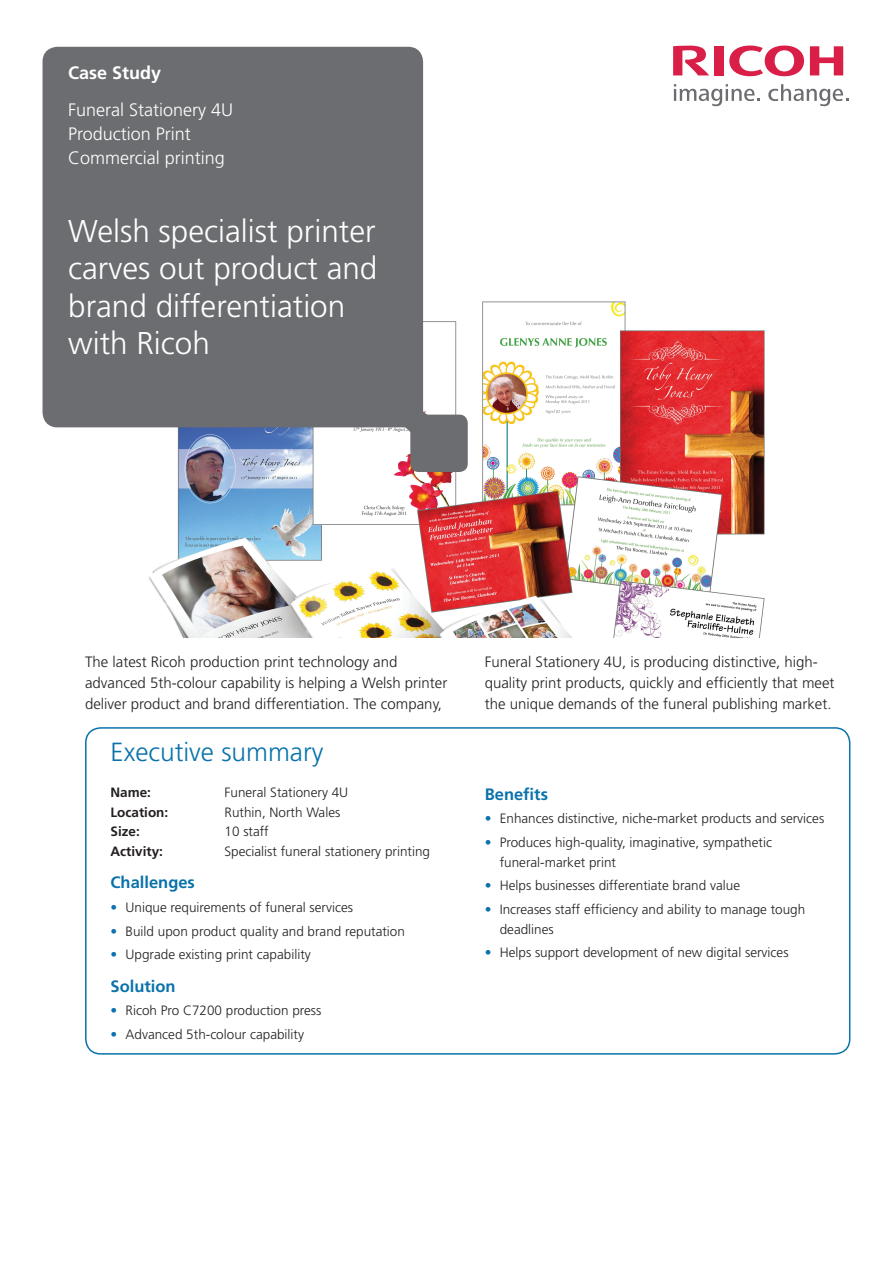
<style>
.page{position:relative;width:893px;height:1263px;background:#fff}
.page>*{position:absolute;margin:0;border:0;box-sizing:border-box;transform-origin:0 0}
.t1{font:300 31.5px/37.5px "Frutiger";color:#fff}
.t2{font:300 26.25px "Frutiger";color:#0972ab}
.t3{font:300 18px/24px "Frutiger";color:#fff}
.t4{font:700 18px "Frutiger";color:#fff}
.t5{font:700 16.5px "Frutiger";color:#0972ab}
.t6{font:300 15px/21px "Frutiger";color:#231f20}
.t7{font:300 13.5px/19.5px "Frutiger";color:#231f20}
.t8{font:700 13.5px "Frutiger";color:#231f20}
.s1{color:#0972ab}
</style>
<div class="page">
<img style="left:148px;top:301px;width:617px;height:337px">
<svg style="left:729px;top:46px;width:75px;height:30px"></svg>
<svg style="left:810px;top:46px;width:33px;height:29px"></svg>
<div style="left:714px;top:46px;width:10px;height:29px;background:#d91e47"></div>
<svg style="left:673px;top:46px;width:36px;height:29px"></svg>
<svg style="left:674px;top:84px;width:86px;height:23px"></svg>
<svg style="left:768px;top:84px;width:80px;height:23px"></svg>
<svg style="left:43px;top:47px;width:425px;height:425px;background:#828387"></svg>
<div style="left:85px;top:727px;width:765px;height:327px;border:2px solid #0972ab;border-radius:15px"></div>
<h3 class="t4" style="left:68px;top:62px;width:95px">Case Study</h3>
<h3 class="t3" style="left:68px;top:98px;width:167px">Funeral Stationery 4U<br>Production Print<br>Commercial printing</h3>
<h1 class="t1" style="left:68px;top:212px;width:311px">Welsh specialist printer carves out product and brand differentiation with Ricoh</h1>
<p class="t6" style="left:85px;top:651px;width:364px">The latest Ricoh production print technology and advanced 5th-colour capability is helping a Welsh printer deliver product and brand differentiation. The company,</p>
<p class="t6" style="left:485px;top:651px;width:351px">Funeral Stationery 4U, is producing distinctive, high&shy;quality print products, quickly and efficiently that meet the unique demands of the funeral publishing market.</p>
<h2 class="t2" style="left:111px;top:737px;width:214px">Executive summary</h2>
<p class="t8" style="left:111px;top:785px;width:42px">Name:</p>
<p class="t7" style="left:225px;top:783px;width:125px">Funeral Stationery 4U</p>
<p class="t8" style="left:111px;top:804px;width:59px">Location:</p>
<p class="t7" style="left:225px;top:802px;width:117px">Ruthin, North Wales</p>
<p class="t8" style="left:111px;top:824px;width:31px">Size:</p>
<p class="t7" style="left:225px;top:822px;width:46px">10 staff</p>
<p class="t8" style="left:111px;top:843px;width:54px">Activity:</p>
<p class="t7" style="left:225px;top:841px;width:207px">Specialist funeral stationery printing</p>
<p class="t5" style="left:111px;top:873px;width:86px">Challenges</p>
<p class="t7" style="left:111px;top:897px;width:244px"><span class="s1">•</span> Unique requirements of funeral services</p>
<p class="t7" style="left:111px;top:921px;width:296px"><span class="s1">•</span> Build upon product quality and brand reputation</p>
<p class="t7" style="left:111px;top:945px;width:202px"><span class="s1">•</span> Upgrade existing print capability</p>
<p class="t5" style="left:111px;top:976px;width:67px">Solution</p>
<p class="t7" style="left:111px;top:1001px;width:212px"><span class="s1">•</span> Ricoh Pro C7200 production press</p>
<p class="t7" style="left:111px;top:1025px;width:195px"><span class="s1">•</span> Advanced 5th-colour capability</p>
<p class="t5" style="left:485px;top:784px;width:65px">Benefits</p>
<p class="t7" style="left:485px;top:809px;width:341px"><span class="s1">•</span> Enhances distinctive, niche-market products and services</p>
<p class="t7" style="left:500px;top:833px;width:274px;text-indent:-15px"><span class="s1">•</span> Produces high-quality, imaginative, sympathetic funeral-market print</p>
<p class="t7" style="left:485px;top:876px;width:257px"><span class="s1">•</span> Helps businesses differentiate brand value</p>
<p class="t7" style="left:500px;top:899px;width:307px;text-indent:-15px"><span class="s1">•</span> Increases staff efficiency and ability to manage tough deadlines</p>
<p class="t7" style="left:485px;top:943px;width:305px"><span class="s1">•</span> Helps support development of new digital services</p>
</div>
